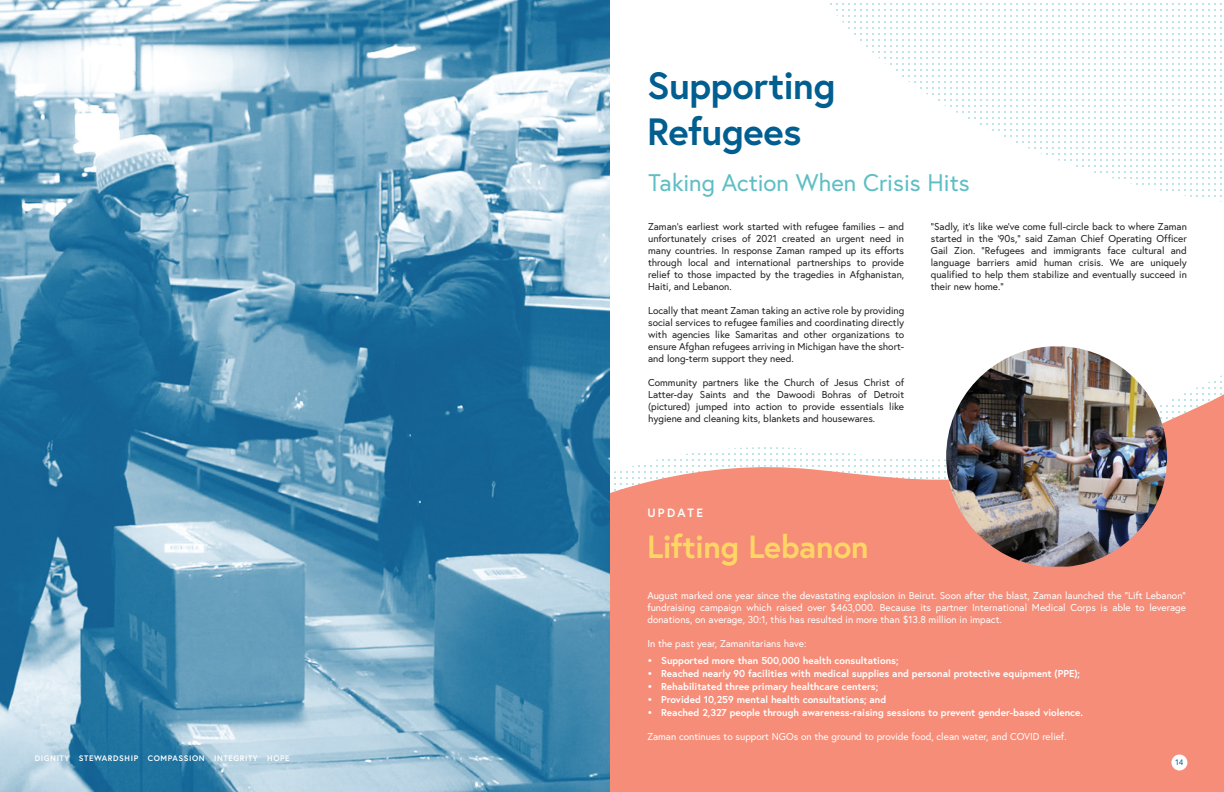
<style>
.page{position:relative;width:1224px;height:792px;background:#fff}
.page>*{position:absolute;margin:0;border:0;box-sizing:border-box;transform-origin:0 0}
.t1{font:700 38px/45.6px "Europa";letter-spacing:-.01em;color:#005e90}
.t2{font:700 32px "Europa";letter-spacing:-.01em;color:#ffd664}
.t3{font:24px "Europa";color:#5ebec4}
.t4{font:700 12px "Europa";letter-spacing:.2em;color:#fff}
.t5{font:10px/12px "Europa";color:#231f20;text-align:justify}
.t6{font:10px/12px "Europa";color:#fff;text-align:justify}
.t7{font:700 10px "Europa";color:#fff}
.t8{font:700 8px "Europa";letter-spacing:.075em;color:#fff}
.t9{font:8px "Europa";color:#005e90}
</style>
<div class="page">
<svg style="left:610px;top:387px;width:614px;height:405px;fill:#f58d79"></svg>
<img style="left:0;top:0;width:610px;height:792px">
<svg style="left:830px;top:3px;width:392px;height:199px"></svg>
<img style="left:946px;top:346px;width:221px;height:221px">
<div style="left:1171px;top:755px;width:16px;height:16px;background:#fff;border-radius:50%"></div>
<p class="t8" style="left:35px;top:753px;width:256px">DIGNITY STEWARDSHIP COMPASSION INTEGRITY HOPE</p>
<h1 class="t1" style="left:647px;top:62px;width:190px">Supporting<br>Refugees</h1>
<h3 class="t3" style="left:648px;top:168px;width:323px">Taking Action When Crisis Hits</h3>
<p class="t5" style="left:648px;top:220px;width:258px">Zaman’s earliest work started with refugee families – and unfortunately crises of 2021 created an urgent need in many countries. In response Zaman ramped up its efforts through local and international partnerships to provide relief to those impacted by the tragedies in Afghanistan, Haiti, and Lebanon.</p>
<p class="t5" style="left:648px;top:304px;width:258px">Locally that meant Zaman taking an active role by providing social services to refugee families and coordinating directly with agencies like Samaritas and other organizations to ensure Afghan refugees arriving in Michigan have the short&shy;and long-term support they need.</p>
<p class="t5" style="left:648px;top:376px;width:258px">Community partners like the Church of Jesus Christ of Latter-day Saints and the Dawoodi Bohras of Detroit (pictured) jumped into action to provide essentials like hygiene and cleaning kits, blankets and housewares.</p>
<p class="t5" style="left:931px;top:220px;width:258px">“Sadly, it’s like we’ve come full-circle back to where Zaman started in the ‘90s,” said Zaman Chief Operating Officer Gail Zion. “Refugees and immigrants face cultural and language barriers amid human crisis. We are uniquely qualified to help them stabilize and eventually succeed in their new home.”</p>
<p class="t4" style="left:647px;top:504px;width:57px">UPDATE</p>
<h2 class="t2" style="left:647px;top:525px;width:223px">Lifting Lebanon</h2>
<p class="t6" style="left:647px;top:589px;width:540px">August marked one year since the devastating explosion in Beirut. Soon after the blast, Zaman launched the "Lift Lebanon" fundraising campaign which raised over $463,000. Because its partner International Medical Corps is able to leverage donations, on average, 30:1, this has resulted in more than $13.8 million in impact.</p>
<p class="t6" style="left:647px;top:637px;width:161px">In the past year, Zamanitarians have:</p>
<p class="t7" style="left:647px;top:654px;width:253px">• Supported more than 500,000 health consultations;</p>
<p class="t7" style="left:647px;top:667px;width:434px">• Reached nearly 90 facilities with medical supplies and personal protective equipment (PPE);</p>
<p class="t7" style="left:647px;top:680px;width:232px">• Rehabilitated three primary healthcare centers;</p>
<p class="t7" style="left:647px;top:693px;width:240px">• Provided 10,259 mental health consultations; and</p>
<p class="t7" style="left:647px;top:706px;width:437px">• Reached 2,327 people through awareness-raising sessions to prevent gender-based violence.</p>
<p class="t6" style="left:647px;top:730px;width:421px">Zaman continues to support NGOs on the ground to provide food, clean water, and COVID relief.</p>
<p class="t9" style="left:1176px;top:757px;width:9px">14</p>
</div>
